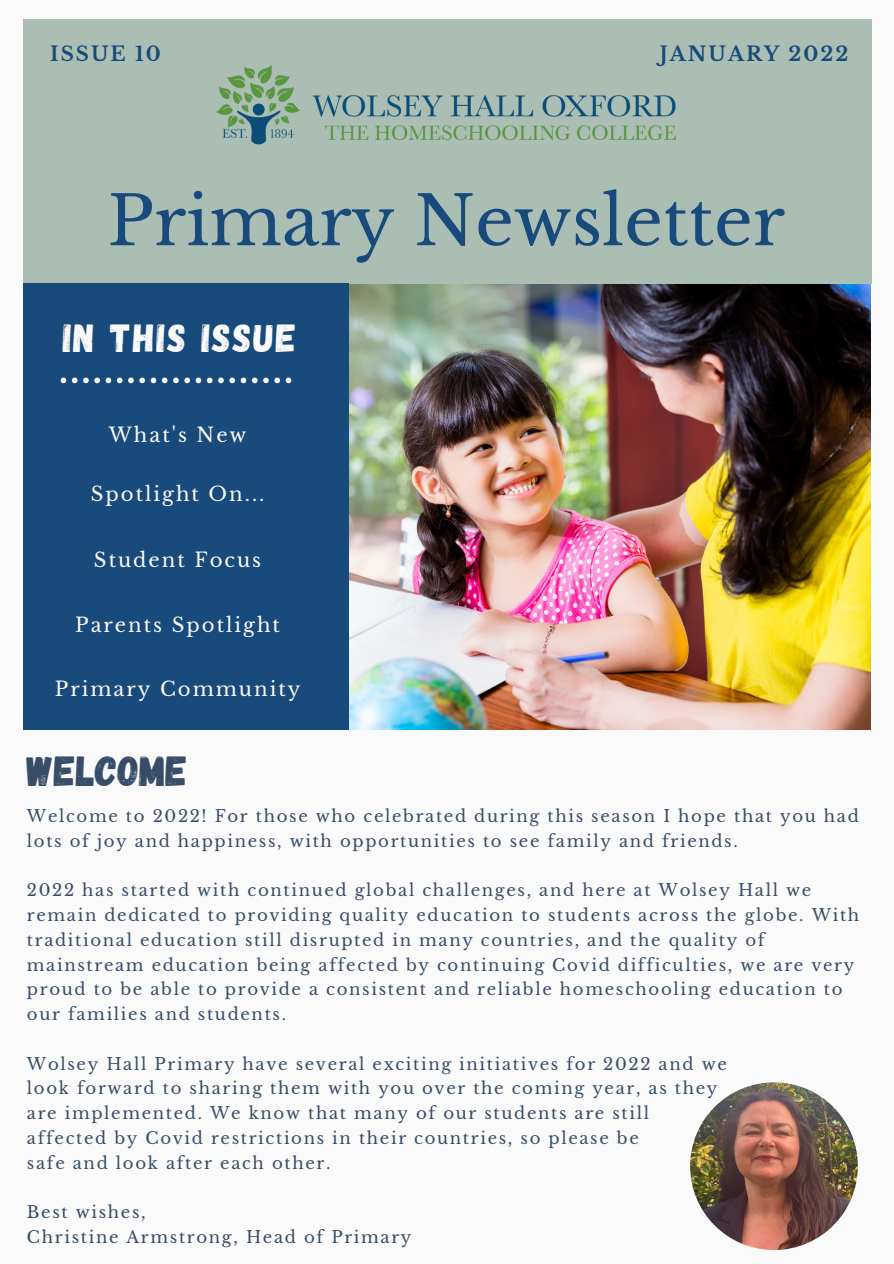
<style>
.page{position:relative;width:894px;height:1264px;background:#fff}
.page>*{position:absolute;margin:0;border:0;box-sizing:border-box;transform-origin:0 0}
.t1{font:67.5px "Libre Baskerville";color:#184a7b}
.t2{font:42px "Gagalin";color:#374d67}
.t3{font:39.15px "Gagalin";letter-spacing:.05em;color:#fafafa}
.t4{font:700 19.8px "Libre Baskerville";letter-spacing:.1em;color:#184a7b}
.t5{font:19.65px "Libre Baskerville";letter-spacing:.1em;color:#fafafa}
.t6{font:16.5px/24.8px "Libre Baskerville";letter-spacing:.1em;color:#374d67}
</style>
<div class="page">
<div style="left:0;top:0;width:893px;height:1263px;background:#fafafa"></div>
<img style="left:348px;top:284px;width:522px;height:446px">
<div style="left:23px;top:19px;width:848px;height:265px;background:#aabeb3"></div>
<img style="left:216px;top:65px;width:460px;height:79px">
<img style="left:690px;top:1082px;width:167px;height:167px;border-radius:50%">
<div style="left:23px;top:284px;width:325px;height:446px;background:#184a7b"></div>
<svg style="left:61px;top:377px;width:230px;height:6px"></svg>
<p class="t4" style="left:50px;top:41px;width:112px">ISSUE 10</p>
<p class="t4" style="left:659px;top:41px;width:190px">JANUARY 2022</p>
<p class="t1" style="left:107px;top:180px;width:678px">Primary Newsletter</p>
<p class="t3" style="left:63px;top:313px;width:235px">IN THIS ISSUE</p>
<p class="t5" style="left:109px;top:423px;width:139px">What's New</p>
<p class="t5" style="left:91px;top:482px;width:175px">Spotlight On...</p>
<p class="t5" style="left:94px;top:547px;width:169px">Student Focus</p>
<p class="t5" style="left:75px;top:613px;width:206px">Parents Spotlight</p>
<p class="t5" style="left:55px;top:677px;width:247px">Primary Community</p>
<p class="t2" style="left:27px;top:744px;width:162px">WELCOME</p>
<p class="t6" style="left:27px;top:803px;width:833px">Welcome to 2022! For those who celebrated during this season I hope that you had lots of joy and happiness, with opportunities to see family and friends.</p>
<p class="t6" style="left:27px;top:878px;width:833px">2022 has started with continued global challenges, and here at Wolsey Hall we remain dedicated to providing quality education to students across the globe. With traditional education still disrupted in many countries, and the quality of mainstream education being affected by continuing Covid difficulties, we are very proud to be able to provide a consistent and reliable homeschooling education to our families and students.</p>
<p class="t6" style="left:27px;top:1051px;width:701px">Wolsey Hall Primary have several exciting initiatives for 2022 and we</p>
<p class="t6" style="left:27px;top:1076px;width:692px">look forward to sharing them with you over the coming year, as they</p>
<p class="t6" style="left:27px;top:1101px;width:623px">are implemented. We know that many of our students are still</p>
<p class="t6" style="left:27px;top:1125px;width:613px">affected by Covid restrictions in their countries, so please be</p>
<p class="t6" style="left:27px;top:1150px;width:305px">safe and look after each other.</p>
<p class="t6" style="left:27px;top:1200px;width:120px">Best wishes,</p>
<p class="t6" style="left:27px;top:1224px;width:386px">Christine Armstrong, Head of Primary</p>
</div>
